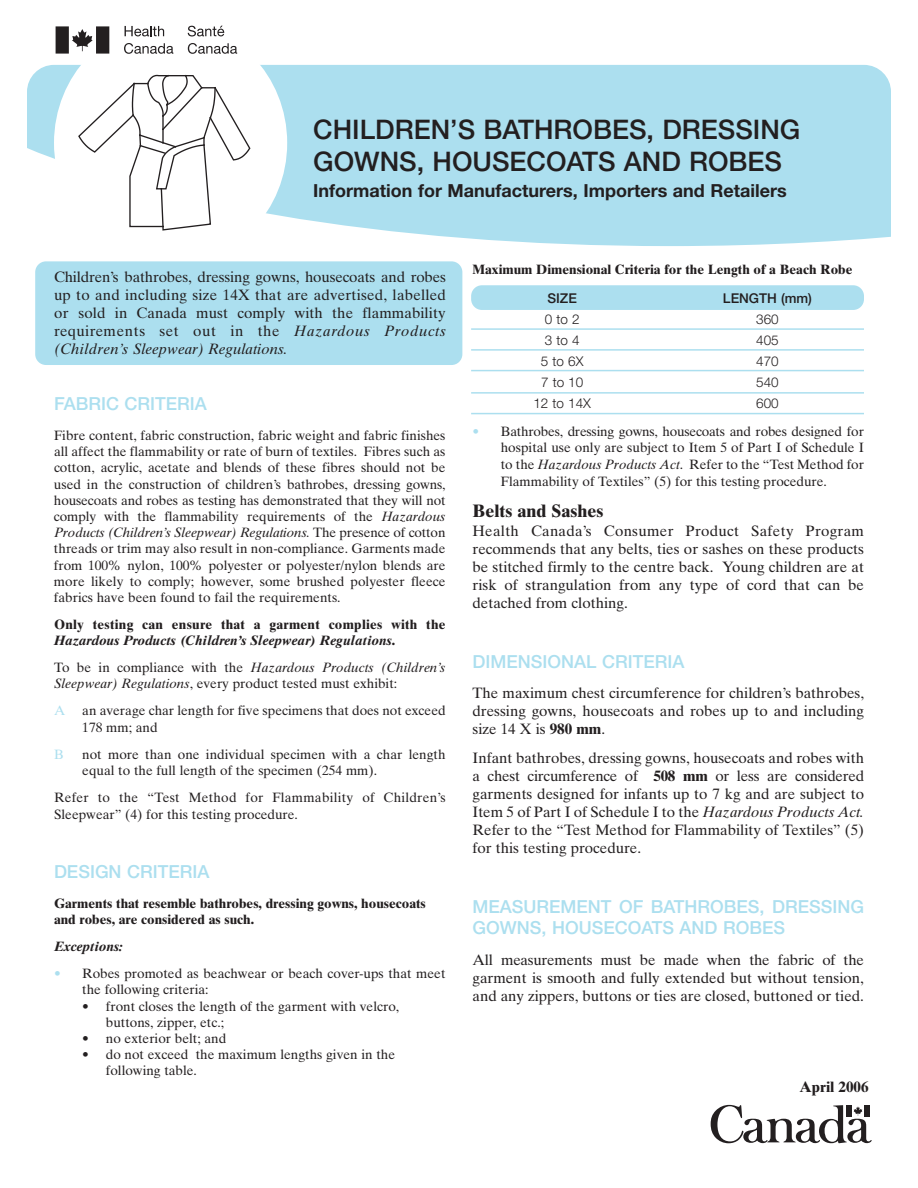
<style>
.page{position:relative;width:918px;height:1188px;background:#fff}
.page>*{position:absolute;margin:0;border:0;box-sizing:border-box;transform-origin:0 0}
.t1{font:500 27px/32.4px "Helvetica Neue";color:#231f20}
.t2{font:500 18px/21.6px "Helvetica Neue";color:#acdfef}
.t3{font:700 18px "Helvetica Neue";color:#231f20}
.t4{font:700 18px "Times Ten";color:#231f20}
.t5{font:15px/18px "Times Ten";color:#231f20;text-align:justify}
.t6{font:700 15px "Times Ten";color:#231f20}
.t7{font:13.5px/16.2px "Times Ten";color:#231f20}
.t8{font:700 13.5px/16.2px "Times Ten";color:#231f20}
.t9{font:italic 700 13.5px/16.2px "Times Ten";color:#231f20}
.t10{font:13.5px/17.2px "Times Ten";letter-spacing:.02em;color:#231f20}
.t11{font:300 13.5px/21px "Helvetica Neue";color:#231f20;text-align:center}
.t12{font:500 13.5px "Helvetica Neue";color:#231f20}
.t13{font:13.5px "Times Ten";color:#acdfef}
.s1{font-style:italic}
.s2{font-style:normal}
.s3{color:#acdfef}
.s4{font-weight:700}
</style>
<div class="page">
<div style="left:471px;top:285px;width:393px;height:25px;background:#acdfef;border-radius:11px"></div>
<svg style="left:27px;top:65px;width:864px;height:181px;background:#b2e1f0"></svg>
<div style="left:54px;top:21px;width:233px;height:244px;background:#fff;border-radius:50%"></div>
<svg style="left:78px;top:75px;width:173px;height:156px"></svg>
<div style="left:35px;top:261px;width:427px;height:104px;background:#acdfef;border-radius:11px"></div>
<hr style="left:471px;top:328px;width:393px;height:2px;background:#acdfef">
<hr style="left:471px;top:349px;width:393px;height:2px;background:#acdfef">
<hr style="left:471px;top:370px;width:393px;height:1px;background:#acdfef">
<hr style="left:471px;top:392px;width:393px;height:2px;background:#acdfef">
<hr style="left:471px;top:413px;width:393px;height:1px;background:#acdfef">
<svg style="left:56px;top:26px;width:53px;height:28px"></svg>
<svg style="left:125px;top:26px;width:39px;height:10px"></svg>
<svg style="left:124px;top:43px;width:49px;height:11px"></svg>
<svg style="left:188px;top:26px;width:36px;height:10px"></svg>
<svg style="left:188px;top:43px;width:49px;height:11px"></svg>
<svg style="left:711px;top:1105px;width:160px;height:38px"></svg>
<div style="left:864px;top:1105px;width:5px;height:12px;background:#231f20"></div>
<h1 class="t1" style="left:313px;top:115px;width:489px">CHILDREN’S BATHROBES, DRESSING<br>GOWNS, HOUSECOATS AND ROBES</h1>
<h2 class="t3" style="left:313px;top:184px;width:475px">Information for Manufacturers, Importers and Retailers</h2>
<p class="t5" style="left:54px;top:269px;width:393px">Children’s bathrobes, dressing gowns, housecoats and robes up to and including size 14X that are advertised, labelled or sold in Canada must comply with the flammability requirements set out in the <span class="s1">Hazardous Products (Children’s Sleepwear) Regulations.</span></p>
<h2 class="t2" style="left:54px;top:395px;width:154px">FABRIC CRITERIA</h2>
<p class="t7" style="left:54px;top:429px;width:393px;text-align:justify">Fibre content, fabric construction, fabric weight and fabric finishes all affect the flammability or rate of burn of textiles. Fibres such as cotton, acrylic, acetate and blends of these fibres should not be used in the construction of children’s bathrobes, dressing gowns, housecoats and robes as testing has demonstrated that they will not comply with the flammability requirements of the <span class="s1">Hazardous Products (Children’s Sleepwear) Regulations.</span> The presence of cotton threads or trim may also result in non-compliance. Garments made from 100% nylon, 100% polyester or polyester/nylon blends are more likely to comply; however, some brushed polyester fleece fabrics have been found to fail the requirements.</p>
<p class="t9" style="left:54px;top:617px;width:393px"><span class="s2">Only testing can ensure that a garment complies with the<br></span>Hazardous Products (Children’s Sleepwear) Regulations<span class="s2">.</span></p>
<p class="t7" style="left:54px;top:661px;width:393px">To be in compliance with the <span class="s1">Hazardous Products (Children’s<br>Sleepwear) Regulations</span>, every product tested must exhibit:</p>
<p class="t13" style="left:54px;top:706px;width:13px">A</p>
<p class="t7" style="left:82px;top:704px;width:365px">an average char length for five specimens that does not exceed<br>178 mm; and</p>
<p class="t13" style="left:54px;top:749px;width:11px">B</p>
<p class="t7" style="left:82px;top:747px;width:365px">not more than one individual specimen with a char length equal to the full length of the specimen (254 mm).</p>
<p class="t10" style="left:54px;top:790px;width:393px">Refer to the “Test Method for Flammability of Children’s<br>Sleepwear” (4) for this testing procedure.</p>
<h2 class="t2" style="left:54px;top:863px;width:157px">DESIGN CRITERIA</h2>
<p class="t8" style="left:54px;top:897px;width:373px">Garments that resemble bathrobes, dressing gowns, housecoats and robes, are considered as such.</p>
<p class="t9" style="left:54px;top:940px;width:70px">Exceptions:</p>
<p class="t7" style="left:82px;top:967px;width:365px;text-indent:-28px"><span class="s3">•</span> Robes promoted as beachwear or beach cover-ups that meet the following criteria:</p>
<p class="t7" style="left:106px;top:999px;width:295px;text-indent:-24px">• front closes the length of the garment with velcro, buttons, zipper, etc.;</p>
<p class="t7" style="left:82px;top:1032px;width:145px">• no exterior belt; and</p>
<p class="t7" style="left:106px;top:1048px;width:291px;text-indent:-24px">• do not exceed the maximum lengths given in the following table.</p>
<p class="t8" style="left:472px;top:263px;width:382px">Maximum Dimensional Criteria for the Length of a Beach Robe</p>
<p class="t12" style="left:547px;top:294px;width:31px">SIZE</p>
<p class="t11" style="left:533px;top:310px;width:59px">0 to 2<br>3 to 4<br>5 to 6X<br>7 to 10<br>12 to 14X</p>
<p class="t12" style="left:723px;top:294px;width:91px">LENGTH (mm)</p>
<p class="t11" style="left:756px;top:310px;width:24px;text-align:justify">360<br>405<br>470<br>540<br>600</p>
<p class="t7" style="left:501px;top:425px;width:365px;text-align:justify;text-indent:-28px"><span class="s3">•</span> Bathrobes, dressing gowns, housecoats and robes designed for hospital use only are subject to Item 5 of Part I of Schedule I to the <span class="s1">Hazardous Products Act</span>. Refer to the “Test Method for Flammability of Textiles” (5) for this testing procedure.</p>
<h2 class="t4" style="left:472px;top:505px;width:132px">Belts and Sashes</h2>
<p class="t5" style="left:472px;top:524px;width:393px">Health Canada’s Consumer Product Safety Program recommends that any belts, ties or sashes on these products be stitched firmly to the centre back. Young children are at risk of strangulation from any type of cord that can be detached from clothing.</p>
<h2 class="t2" style="left:472px;top:653px;width:213px">DIMENSIONAL CRITERIA</h2>
<p class="t5" style="left:472px;top:686px;width:393px">The maximum chest circumference for children’s bathrobes, dressing gowns, housecoats and robes up to and including size 14 X is <span class="s4">980 mm</span>.</p>
<p class="t5" style="left:472px;top:751px;width:393px">Infant bathrobes, dressing gowns, housecoats and robes with a chest circumference of <span class="s4">508 mm</span> or less are considered garments designed for infants up to 7 kg and are subject to Item 5 of Part I of Schedule I to the <span class="s1">Hazardous Products Act.<br></span>Refer to the “Test Method for Flammability of Textiles” (5) for this testing procedure.</p>
<h2 class="t2" style="left:472px;top:897px;width:393px">MEASUREMENT OF BATHROBES, DRESSING<br>GOWNS, HOUSECOATS AND ROBES</h2>
<p class="t5" style="left:472px;top:952px;width:393px">All measurements must be made when the fabric of the garment is smooth and fully extended but without tension, and any zippers, buttons or ties are closed, buttoned or tied.</p>
<p class="t6" style="left:799px;top:1082px;width:71px">April 2006</p>
</div>
